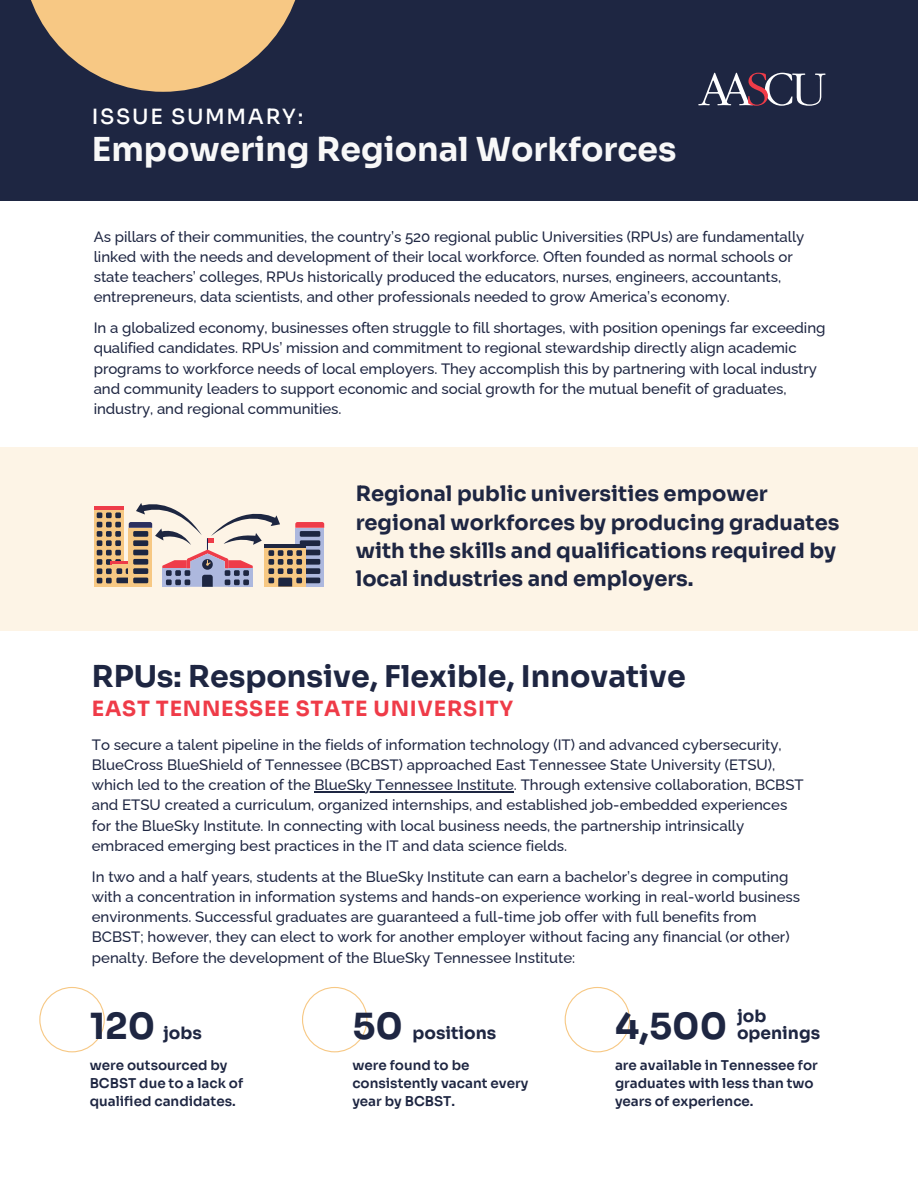
<style>
.page{position:relative;width:918px;height:1188px;background:#fff}
.page>*{position:absolute;margin:0;border:0;box-sizing:border-box;transform-origin:0 0}
.t1{font:700 36px "Sora";color:#1e2642}
.t2{font:700 33px "Sora";color:#f8f8f8}
.t3{font:700 30px "Sora";color:#1e2642}
.t4{font:700 21px/28.2px "Sora";color:#1e2642}
.t5{font:700 21px "Sora";letter-spacing:.035em;color:#ef3b48}
.t6{font:500 21px "Sora";letter-spacing:.08em;color:#fff}
.t7{font:700 16.95px "Sora";color:#1e2642}
.t8{font:500 15px/20.2px "Raleway";color:#1e2642}
.t9{font:600 13.5px/18px "Sora";color:#1e2642}
</style>
<div class="page">
<div style="left:0;top:0;width:918px;height:201px;background:#1e2642"></div>
<svg style="left:31px;top:0;width:265px;height:92px;fill:#f7c884"></svg>
<svg style="left:698px;top:73px;width:128px;height:33px"></svg>
<div style="left:0;top:447px;width:918px;height:184px;background:#fdf4e6"></div>
<svg style="left:94px;top:509px;width:3px;height:78px"></svg>
<hr style="left:94px;top:506px;width:30px;height:3px;background:#ee3c49">
<svg style="left:97px;top:503px;width:227px;height:84px"></svg>
<svg style="left:565px;top:987px;width:65px;height:65px"></svg>
<svg style="left:39px;top:987px;width:66px;height:65px"></svg>
<hr style="left:315px;top:791px;width:199px;height:1px;background:#1e2642">
<svg style="left:302px;top:987px;width:65px;height:65px"></svg>
<h1 class="t6" style="left:92px;top:104px;width:213px">ISSUE SUMMARY:</h1>
<h3 class="t2" style="left:92px;top:129px;width:586px">Empowering Regional Workforces</h3>
<p class="t8" style="left:94px;top:226px;width:712px">As pillars of their communities, the country’s 520 regional public Universities (RPUs) are fundamentally linked with the needs and development of their local workforce. Often founded as normal schools or state teachers’ colleges, RPUs historically produced the educators, nurses, engineers, accountants, entrepreneurs, data scientists, and other professionals needed to grow America’s economy.</p>
<h5 class="t8" style="left:94px;top:318px;width:733px">In a globalized economy, businesses often struggle to fill shortages, with position openings far exceeding qualified candidates. RPUs’ mission and commitment to regional stewardship directly align academic programs to workforce needs of local employers. They accomplish this by partnering with local industry and community leaders to support economic and social growth for the mutual benefit of graduates, industry, and regional communities.</h5>
<h6 class="t4" style="left:356px;top:480px;width:485px">Regional public universities empower regional workforces by producing graduates with the skills and qualifications required by local industries and employers.</h6>
<h5 class="t3" style="left:92px;top:658px;width:596px">RPUs: Responsive, Flexible, Innovative</h5>
<h1 class="t5" style="left:92px;top:696px;width:423px">EAST TENNESSEE STATE UNIVERSITY</h1>
<p class="t8" style="left:92px;top:734px;width:713px">To secure a talent pipeline in the fields of information technology (IT) and advanced cybersecurity,<br>BlueCross BlueShield of Tennessee (BCBST) approached East Tennessee State University (ETSU), which led to the creation of the BlueSky Tennessee Institute. Through extensive collaboration, BCBST</p>
<p class="t8" style="left:92px;top:795px;width:697px">and ETSU created a curriculum, organized internships, and established job-embedded experiences for the BlueSky Institute. In connecting with local business needs, the partnership intrinsically embraced emerging best practices in the IT and data science fields.</p>
<h6 class="t8" style="left:92px;top:866px;width:710px">In two and a half years, students at the BlueSky Institute can earn a bachelor’s degree in computing with a concentration in information systems and hands-on experience working in real-world business environments. Successful graduates are guaranteed a full-time job offer with full benefits from BCBST; however, they can elect to work for another employer without facing any financial (or other) penalty. Before the development of the BlueSky Tennessee Institute:</h6>
<h2 class="t1" style="left:90px;top:1004px;width:67px">120</h2>
<h6 class="t7" style="left:163px;top:1022px;width:40px">jobs</h6>
<h3 class="t9" style="left:90px;top:1056px;width:155px">were outsourced by<br>BCBST due to a lack of qualified candidates.</h3>
<p class="t1" style="left:352px;top:1004px;width:52px">50</p>
<h1 class="t9" style="left:352px;top:1056px;width:178px">were found to be consistently vacant every year by BCBST.</h1>
<h5 class="t7" style="left:413px;top:1022px;width:85px">positions</h5>
<h4 class="t7" style="left:737px;top:1006px;width:31px">job</h4>
<h6 class="t1" style="left:615px;top:1004px;width:114px">4,500</h6>
<p class="t9" style="left:615px;top:1056px;width:204px">are available in Tennessee for graduates with less than two years of experience.</p>
<h4 class="t7" style="left:737px;top:1022px;width:85px">openings</h4>
</div>
